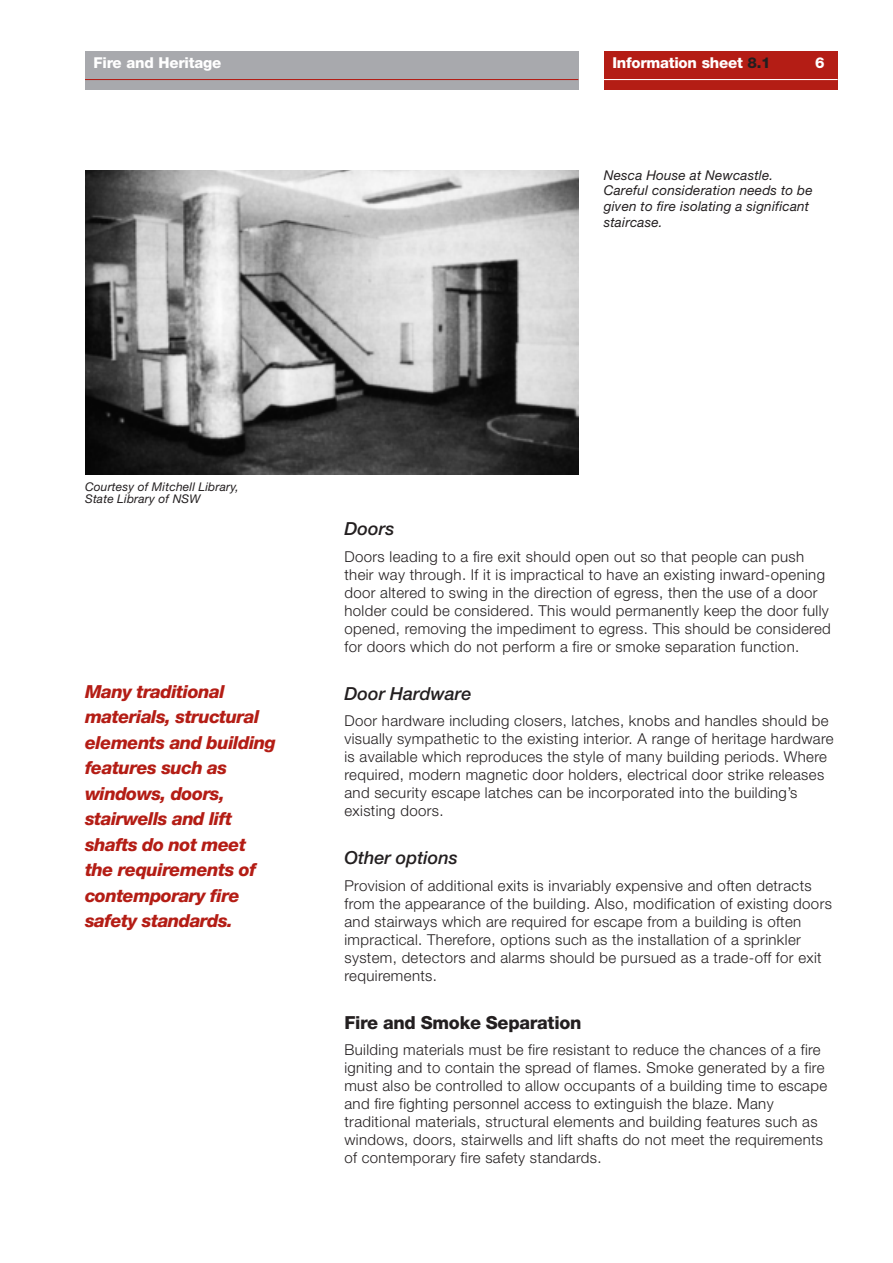
<style>
.page{position:relative;width:893px;height:1263px;background:#fff}
.page>*{position:absolute;margin:0;border:0;box-sizing:border-box;transform-origin:0 0}
.t1{font:italic 800 18px/25.5px "Helvetica Neue";letter-spacing:-.025em;color:#b41d15}
.t2{font:italic 500 18px "Helvetica Neue";color:#231f20}
.t3{font:800 18px "Helvetica Neue";letter-spacing:-.015em;color:#231f20}
.t4{font:300 15px/18px "Helvetica Neue";letter-spacing:.025em;color:#231f20}
.t5{font:800 15px "Helvetica Neue";letter-spacing:-.015em;color:#fff}
.t6{font:italic 13.5px/15.8px "Helvetica Neue";letter-spacing:.015em;color:#231f20}
.t7{font:italic 12px/12px "Helvetica Neue";letter-spacing:.015em;color:#231f20}
.s1{color:#231f20}
</style>
<div class="page">
<div style="left:85px;top:51px;width:493px;height:38px;background:#a8a9ad"></div>
<div style="left:604px;top:51px;width:234px;height:38px;background:#b41d15"></div>
<hr style="left:85px;top:79px;width:493px;height:1px;background:#b41d15">
<hr style="left:604px;top:79px;width:234px;height:1px;background:#fff">
<img style="left:85px;top:170px;width:493px;height:304px">
<p class="t5" style="left:94px;top:58px;width:129px">Fire and Heritage</p>
<p class="t5" style="left:612px;top:58px;width:160px">Information sheet <span class="s1">8.1</span></p>
<p class="t5" style="left:815px;top:58px;width:11px">6</p>
<p class="t6" style="left:604px;top:168px;width:210px">Nesca House at Newcastle.<br>Careful consideration needs to be given to fire isolating a significant staircase.</p>
<p class="t7" style="left:85px;top:482px;width:155px">Courtesy of Mitchell Library,<br>State Library of NSW</p>
<p class="t1" style="left:85px;top:680px;width:192px">Many traditional materials, structural elements and building features such as windows, doors, stairwells and lift shafts do not meet the requirements of contemporary fire safety standards.</p>
<p class="t2" style="left:344px;top:522px;width:51px">Doors</p>
<p class="t4" style="left:344px;top:549px;width:488px">Doors leading to a fire exit should open out so that people can push their way through. If it is impractical to have an existing inward-opening door altered to swing in the direction of egress, then the use of a door holder could be considered. This would permanently keep the door fully opened, removing the impediment to egress. This should be considered for doors which do not perform a fire or smoke separation function.</p>
<p class="t2" style="left:344px;top:687px;width:129px">Door Hardware</p>
<p class="t4" style="left:344px;top:713px;width:491px">Door hardware including closers, latches, knobs and handles should be visually sympathetic to the existing interior. A range of heritage hardware is available which reproduces the style of many building periods. Where required, modern magnetic door holders, electrical door strike releases and security escape latches can be incorporated into the building’s existing doors.</p>
<p class="t2" style="left:344px;top:851px;width:115px">Other options</p>
<p class="t4" style="left:344px;top:878px;width:489px">Provision of additional exits is invariably expensive and often detracts from the appearance of the building. Also, modification of existing doors and stairways which are required for escape from a building is often impractical. Therefore, options such as the installation of a sprinkler system, detectors and alarms should be pursued as a trade-off for exit requirements.</p>
<p class="t3" style="left:344px;top:1016px;width:239px">Fire and Smoke Separation</p>
<p class="t4" style="left:344px;top:1042px;width:484px">Building materials must be fire resistant to reduce the chances of a fire igniting and to contain the spread of flames. Smoke generated by a fire must also be controlled to allow occupants of a building time to escape and fire fighting personnel access to extinguish the blaze. Many traditional materials, structural elements and building features such as windows, doors, stairwells and lift shafts do not meet the requirements of contemporary fire safety standards.</p>
</div>
